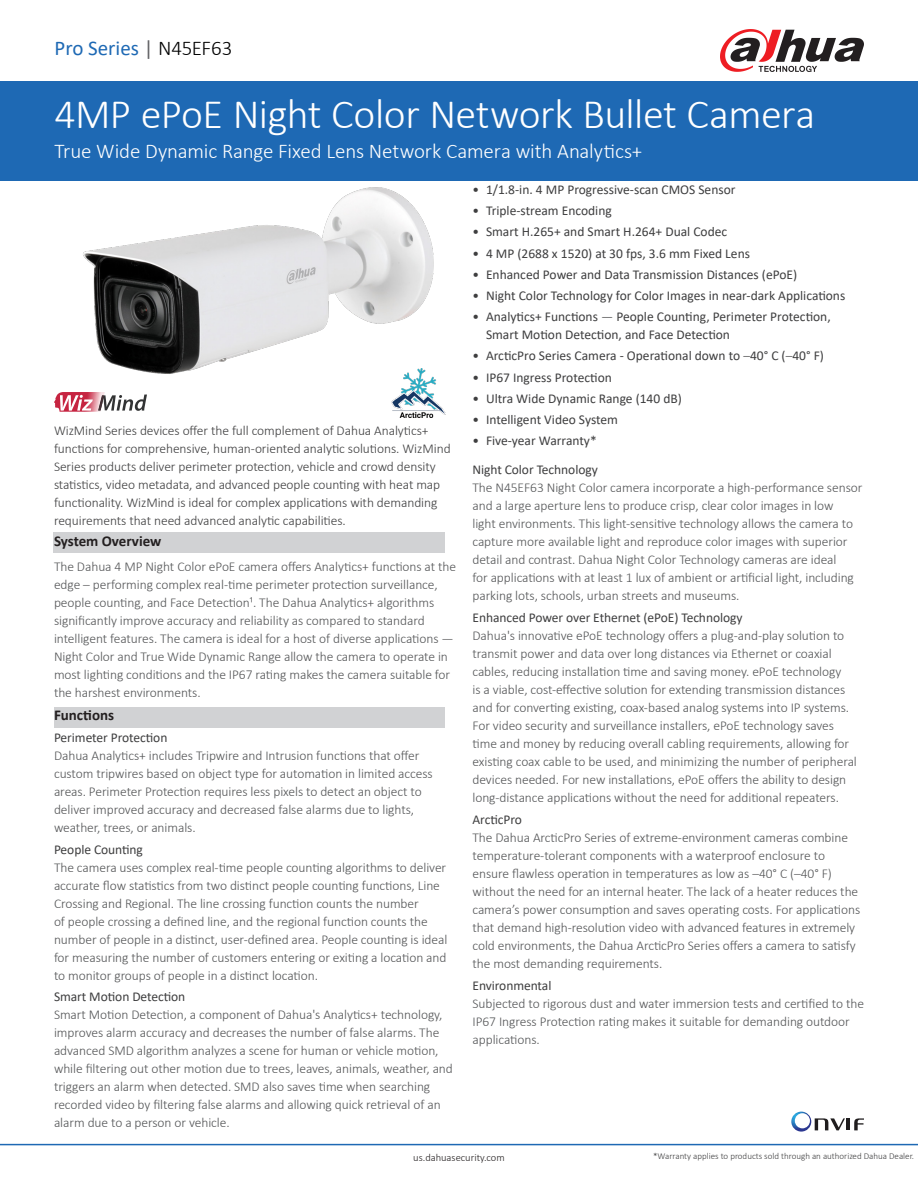
<style>
.page{position:relative;width:918px;height:1188px;background:#fff}
.page>*{position:absolute;margin:0;border:0;box-sizing:border-box;transform-origin:0 0}
.t1{font:300 42px "Calibri";letter-spacing:-.01em;color:#fff}
.t2{font:300 21px "Calibri";letter-spacing:-.005em;color:#fff}
.t3{font:21px "Calibri";color:#1e69b4}
.Section_Heading{font:700 15px "Calibri";color:#231f20}
.FrontMatter_Text{font:300 13.5px/18px "Calibri";letter-spacing:-.005em;color:#545557}
.FrontMatter_Headline{font:13.5px/18px "Calibri";color:#3e3e3f}
.FrontMatter_Text-2{font:300 13.5px/18px "Calibri";letter-spacing:-.005em;color:#3e3e3f}
.t4{font:300 10.5px "Calibri";color:#231f20}
.t5{font:300 9px "Calibri";color:#3e3e3f}
.s1{color:#636366}
.s2{font-weight:300;color:#000}
.s3{font-weight:300}
</style>
<div class="page">
<div style="left:0;top:81px;width:918px;height:100px;background:#1e69b4"></div>
<div style="left:53px;top:532px;width:392px;height:20px;background:#d1d2d4"></div>
<div style="left:54px;top:707px;width:391px;height:21px;background:#d1d2d4"></div>
<hr style="left:0;top:1144px;width:918px;height:1px;background:#1e69b4">
<svg style="left:720px;top:29px;width:144px;height:43px"></svg>
<svg style="left:791px;top:1112px;width:73px;height:20px"></svg>
<img style="left:83px;top:187px;width:350px;height:187px">
<img style="left:391px;top:369px;width:54px;height:49px">
<svg style="left:54px;top:392px;width:93px;height:20px"></svg>
<p class="t3" style="left:55px;top:34px;width:179px">Pro Series <span class="s1">|</span> <span class="s2">N45EF63</span></p>
<p class="t1" style="left:55px;top:88px;width:762px">4MP ePoE Night Color Network Bullet Camera</p>
<p class="t2" style="left:55px;top:138px;width:589px">True Wide Dynamic Range Fixed Lens Network Camera with Analytics+</p>
<p class="FrontMatter_Text-2" style="left:54px;top:422px;width:398px">WizMind Series devices offer the full complement of Dahua Analytics+ functions for comprehensive, human-oriented analytic solutions. WizMind Series products deliver perimeter protection, vehicle and crowd density statistics, video metadata, and advanced people counting with heat map functionality. WizMind is ideal for complex applications with demanding requirements that need advanced analytic capabilities.</p>
<p class="Section_Heading" style="left:54px;top:530px;width:109px">System Overview</p>
<p class="FrontMatter_Text" style="left:54px;top:557px;width:404px">The Dahua 4 MP Night Color ePoE camera offers Analytics+ functions at the edge – performing complex real-time perimeter protection surveillance, people counting, and Face Detection¹. The Dahua Analytics+ algorithms significantly improve accuracy and reliability as compared to standard intelligent features. The camera is ideal for a host of diverse applications — Night Color and True Wide Dynamic Range allow the camera to operate in most lighting conditions and the IP67 rating makes the camera suitable for the harshest environments.</p>
<p class="Section_Heading" style="left:54px;top:704px;width:62px">Functions</p>
<p class="FrontMatter_Headline" style="left:54px;top:728px;width:115px">Perimeter Protection</p>
<p class="FrontMatter_Text" style="left:54px;top:746px;width:380px">Dahua Analytics+ includes Tripwire and Intrusion functions that offer custom tripwires based on object type for automation in limited access areas. Perimeter Protection requires less pixels to detect an object to deliver improved accuracy and decreased false alarms due to lights, weather, trees, or animals.</p>
<p class="FrontMatter_Headline" style="left:54px;top:840px;width:90px">People Counting</p>
<p class="FrontMatter_Text" style="left:54px;top:858px;width:395px">The camera uses complex real-time people counting algorithms to deliver accurate flow statistics from two distinct people counting functions, Line Crossing and Regional. The line crossing function counts the number<br>of people crossing a defined line, and the regional function counts the number of people in a distinct, user-defined area. People counting is ideal for measuring the number of customers entering or exiting a location and to monitor groups of people in a distinct location.</p>
<p class="FrontMatter_Headline" style="left:54px;top:987px;width:133px">Smart Motion Detection</p>
<p class="FrontMatter_Text" style="left:54px;top:1006px;width:400px">Smart Motion Detection, a component of Dahua's Analytics+ technology, improves alarm accuracy and decreases the number of false alarms. The advanced SMD algorithm analyzes a scene for human or vehicle motion, while filtering out other motion due to trees, leaves, animals, weather, and triggers an alarm when detected. SMD also saves time when searching recorded video by filtering false alarms and allowing quick retrieval of an alarm due to a person or vehicle.</p>
<p class="FrontMatter_Headline" style="left:472px;top:180px;width:265px">• 1/1.8-in. 4 MP Progressive-scan CMOS Sensor</p>
<p class="FrontMatter_Headline" style="left:472px;top:201px;width:141px">• Triple-stream Encoding</p>
<p class="FrontMatter_Headline" style="left:472px;top:222px;width:256px">• Smart H.265+ and Smart H.264+ Dual Codec</p>
<p class="FrontMatter_Headline" style="left:472px;top:244px;width:279px">• 4 MP (2688 x 1520) at 30 fps, 3.6 mm Fixed Lens</p>
<p class="FrontMatter_Headline" style="left:472px;top:265px;width:326px">• Enhanced Power and Data Transmission Distances (ePoE)</p>
<p class="FrontMatter_Headline" style="left:472px;top:286px;width:374px">• Night Color Technology for Color Images in near-dark Applications</p>
<p class="FrontMatter_Headline" style="left:486px;top:307px;width:346px;text-indent:-14px">• Analytics+ Functions <span class="s3">—</span> People Counting, Perimeter Protection,<br>Smart Motion Detection, and Face Detection</p>
<p class="FrontMatter_Headline" style="left:472px;top:347px;width:353px">• ArcticPro Series Camera - Operational down to <span class="s3">–</span>40° C (<span class="s3">–</span>40° F)</p>
<p class="FrontMatter_Headline" style="left:472px;top:368px;width:141px">• IP67 Ingress Protection</p>
<p class="FrontMatter_Headline" style="left:472px;top:389px;width:211px">• Ultra Wide Dynamic Range (140 dB)</p>
<p class="FrontMatter_Headline" style="left:472px;top:410px;width:147px">• Intelligent Video System</p>
<p class="FrontMatter_Headline" style="left:472px;top:432px;width:126px">• Five-year Warranty*</p>
<p class="FrontMatter_Headline" style="left:472px;top:461px;width:127px">Night Color Technology</p>
<p class="FrontMatter_Text" style="left:472px;top:479px;width:391px">The N45EF63 Night Color camera incorporate a high-performance sensor and a large aperture lens to produce crisp, clear color images in low<br>light environments. This light-sensitive technology allows the camera to capture more available light and reproduce color images with superior detail and contrast. Dahua Night Color Technology cameras are ideal<br>for applications with at least 1 lux of ambient or artificial light, including parking lots, schools, urban streets and museums.</p>
<p class="FrontMatter_Headline" style="left:472px;top:608px;width:272px">Enhanced Power over Ethernet (ePoE) Technology</p>
<p class="FrontMatter_Text" style="left:472px;top:626px;width:386px">Dahua's innovative ePoE technology offers a plug-and-play solution to transmit power and data over long distances via Ethernet or coaxial cables, reducing installation time and saving money. ePoE technology<br>is a viable, cost-effective solution for extending transmission distances and for converting existing, coax-based analog systems into IP systems.<br>For video security and surveillance installers, ePoE technology saves time and money by reducing overall cabling requirements, allowing for existing coax cable to be used, and minimizing the number of peripheral devices needed. For new installations, ePoE offers the ability to design long-distance applications without the need for additional repeaters.</p>
<p class="FrontMatter_Headline" style="left:472px;top:810px;width:51px">ArcticPro</p>
<p class="FrontMatter_Text" style="left:472px;top:828px;width:389px">The Dahua ArcticPro Series of extreme-environment cameras combine temperature-tolerant components with a waterproof enclosure to ensure flawless operation in temperatures as low as –40° C (–40° F) without the need for an internal heater. The lack of a heater reduces the camera’s power consumption and saves operating costs. For applications that demand high-resolution video with advanced features in extremely cold environments, the Dahua ArcticPro Series offers a camera to satisfy the most demanding requirements.</p>
<p class="FrontMatter_Headline" style="left:472px;top:976px;width:80px">Environmental</p>
<p class="FrontMatter_Text" style="left:472px;top:994px;width:393px">Subjected to rigorous dust and water immersion tests and certified to the<br>IP67 Ingress Protection rating makes it suitable for demanding outdoor applications.</p>
<p class="t4" style="left:413px;top:1151px;width:93px">us.dahuasecurity.com</p>
<p class="t5" style="left:653px;top:1150px;width:262px">*Warranty applies to products sold through an authorized Dahua Dealer.</p>
</div>
